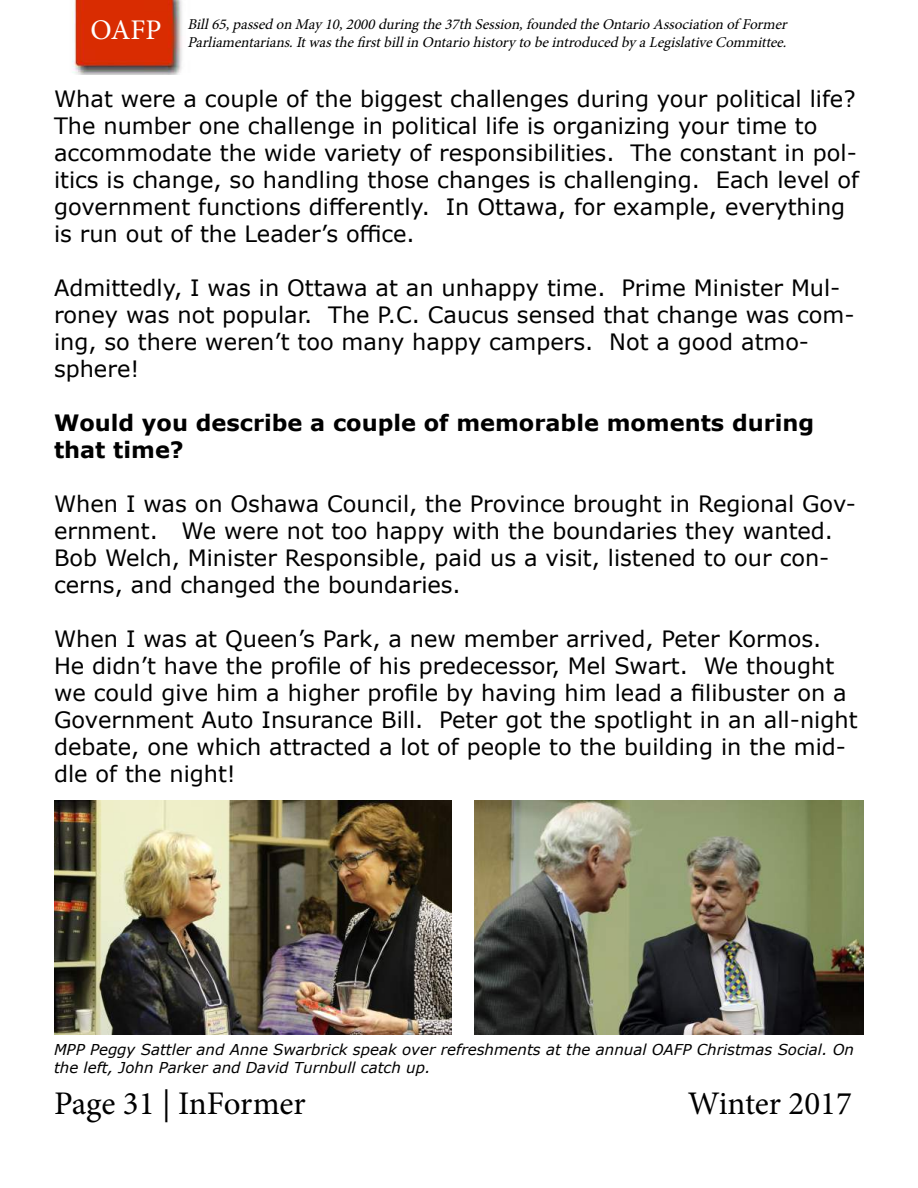
<style>
.page{position:relative;width:918px;height:1188px;background:#fff}
.page>*{position:absolute;margin:0;border:0;box-sizing:border-box;transform-origin:0 0}
.t1{font:33px "Minion Pro";letter-spacing:-.005em;color:#000}
.t2{font:22.5px/27px "Verdana";color:#000}
.t3{font:700 22.5px/27px "Verdana";color:#000}
.t4{font:italic 15px/18px "Minion Pro";color:#000;text-align:right}
.t5{font:italic 15px/18px "Verdana";color:#000}
.s1{font-style:normal;font-size:28.5px;color:#fff}
</style>
<div class="page">
<img style="left:72px;top:0;width:110px;height:75px">
<img style="left:54px;top:801px;width:398px;height:234px">
<img style="left:474px;top:801px;width:390px;height:234px">
<p class="t4" style="left:90px;top:15px;width:702px"><span class="s1">O A F P</span> Bill65,passedon May10,2000duringthe37th Session,foundedtheOntarioAssociation of Former<br>Parliamentarians.Itwasthefirstbillin OntariohistorytobeintroducedbyaLegislativeCommittee.</p>
<p class="t2" style="left:54px;top:85px;width:807px">What were a couple of the biggest challenges during your political life?<br>The number one challenge in political life is organizing your time to accommodate the wide variety of responsibilities. The constant in pol&shy;itics is change, so handling those changes is challenging. Each level of government functions differently. In Ottawa, for example, everything is run out of the Leader’s office.</p>
<p class="t2" style="left:54px;top:274px;width:802px">Admittedly, I was in Ottawa at an unhappy time. Prime Minister Mul&shy;roney was not popular. The P.C. Caucus sensed that change was com&shy;ing, so there weren’t too many happy campers. Not a good atmo&shy;sphere!</p>
<p class="t3" style="left:54px;top:409px;width:762px">Would you describe a couple of memorable moments during that time?</p>
<p class="t2" style="left:54px;top:490px;width:804px">When I was on Oshawa Council, the Province brought in Regional Gov&shy;ernment. We were not too happy with the boundaries they wanted.<br>Bob Welch, Minister Responsible, paid us a visit, listened to our con&shy;cerns, and changed the boundaries.</p>
<p class="t2" style="left:54px;top:625px;width:805px">When I was at Queen’s Park, a new member arrived, Peter Kormos.<br>He didn’t have the profile of his predecessor, Mel Swart. We thought we could give him a higher profile by having him lead a filibuster on a Government Auto Insurance Bill. Peter got the spotlight in an all-night debate, one which attracted a lot of people to the building in the mid&shy;dle of the night!</p>
<p class="t5" style="left:54px;top:1041px;width:802px">MPP Peggy Sattler and Anne Swarbrick speak over refreshments at the annual OAFP Christmas Social. On the left, John Parker and David Turnbull catch up.</p>
<h1 class="t1" style="left:54px;top:1082px;width:253px">Page 31 | InFormer</h1>
<h1 class="t1" style="left:688px;top:1082px;width:166px">Winter 2017</h1>
</div>
